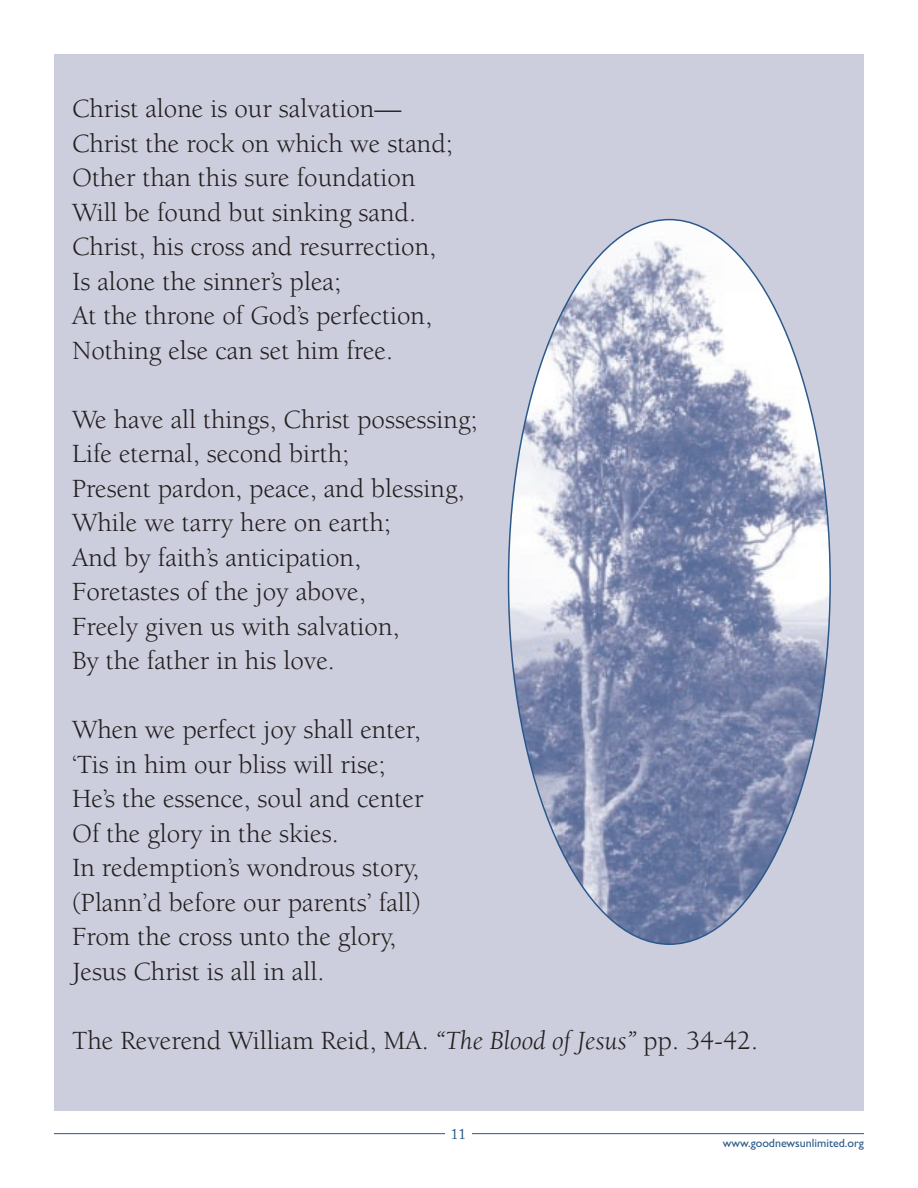
<style>
.page{position:relative;width:918px;height:1188px;background:#fff}
.page>*{position:absolute;margin:0;border:0;box-sizing:border-box;transform-origin:0 0}
.t1{font:27px/34.5px "Berkeley";color:#231f20}
.t2{font:15px "Adobe Caslon";color:#2b598a}
.t3{font:12px "Gill Sans";color:#2b598a}
.s1{font-style:italic}
</style>
<div class="page">
<hr style="left:54px;top:1133px;width:810px;height:1px;background:#2b598a">
<div style="left:446px;top:1120px;width:26px;height:27px;background:#fff"></div>
<div style="left:54px;top:54px;width:810px;height:1057px;background:#cdcedd"></div>
<svg style="left:508px;top:219px;width:323px;height:726px"></svg>
<p class="t1" style="left:72px;top:94px;width:382px">Christ alone is our salvation—<br>Christ the rock on which we stand;<br>Other than this sure foundation<br>Will be found but sinking sand.<br>Christ, his cross and resurrection,<br>Is alone the sinner’s plea;<br>At the throne of God’s perfection,<br>Nothing else can set him free.</p>
<p class="t1" style="left:72px;top:404px;width:407px">We have all things, Christ possessing;<br>Life eternal, second birth;<br>Present pardon, peace, and blessing,<br>While we tarry here on earth;<br>And by faith’s anticipation,<br>Foretastes of the joy above,<br>Freely given us with salvation,<br>By the father in his love.</p>
<p class="t1" style="left:72px;top:715px;width:353px">When we perfect joy shall enter, ‘Tis in him our bliss will rise;<br>He’s the essence, soul and center<br>Of the glory in the skies.<br>In redemption’s wondrous story, (Plann’d before our parents’ fall)<br>From the cross unto the glory,<br>Jesus Christ is all in all.</p>
<p class="t1" style="left:72px;top:1025px;width:688px">The Reverend William Reid, MA. <span class="s1">“The Blood of Jesus”</span> pp. 34-42.</p>
<p class="t2" style="left:451px;top:1128px;width:16px">11</p>
<p class="t3" style="left:723px;top:1138px;width:143px">www.goodnewsunlimited.org</p>
</div>
